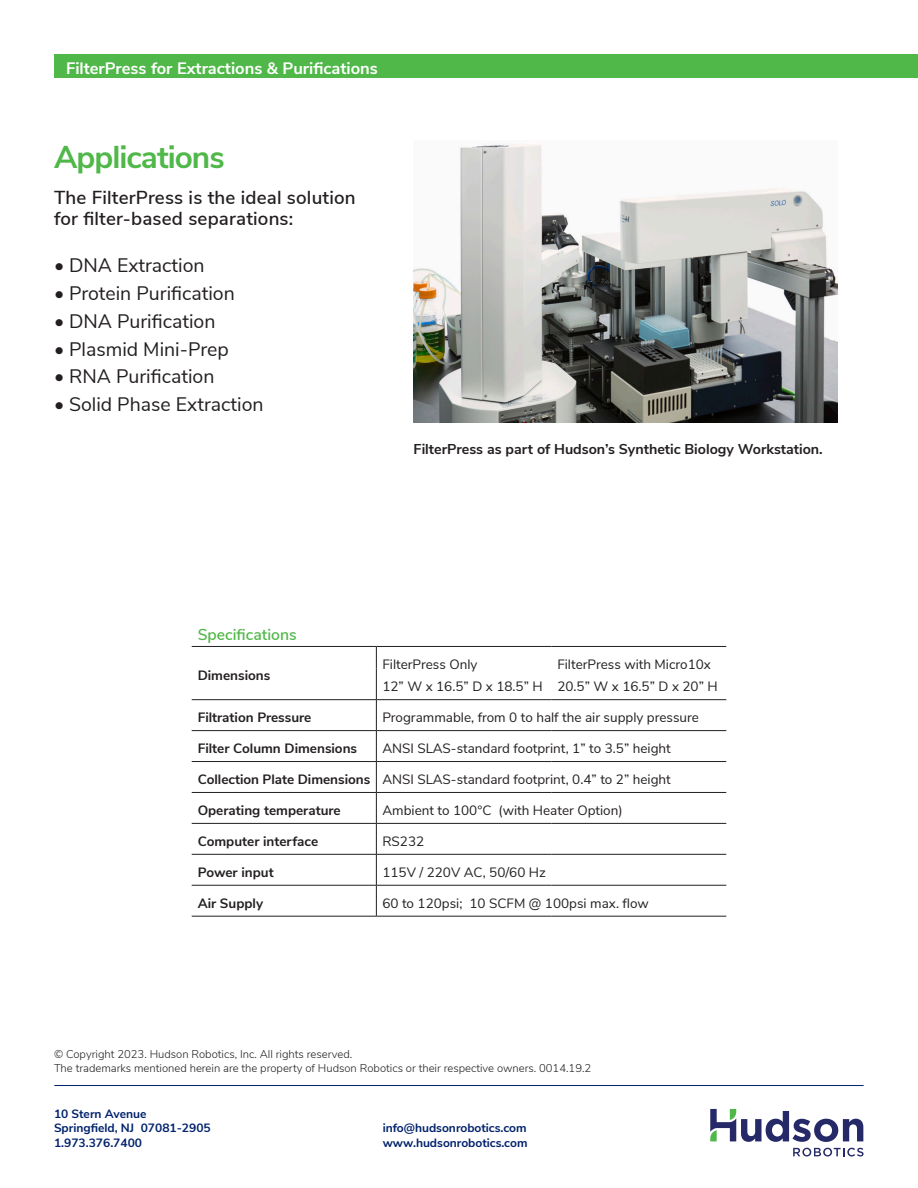
<style>
.page{position:relative;width:918px;height:1188px;background:#fff}
.page>*{position:absolute;margin:0;border:0;box-sizing:border-box;transform-origin:0 0}
.MAIN_Tech_Subhead{font:700 31.5px "Nunito Sans";letter-spacing:-.03em;color:#4fb848}
.t1{font:19.5px "Nunito Sans";color:#231f20}
.BODY_Text_Indent{font:600 18.75px/21px "Nunito Sans";letter-spacing:.01em;color:#231f20}
.t2{font:700 16.5px "Nunito Sans";color:#fff}
.SPEC_HEAD{font:600 15.75px "Nunito Sans";color:#4fb848}
.FIG_LEG{font:700 14.25px "Nunito Sans";color:#231f20}
.SPEC_RIGHT{font:13.5px "Nunito Sans";color:#231f20}
.SPEC_LEFT{font:700 13.5px "Nunito Sans";color:#231f20}
.t3{font:700 12px/14.4px "Nunito Sans";color:#00226b}
.t4{font:300 11.25px/13.5px "Nunito Sans";color:#231f20}
</style>
<div class="page">
<div style="left:54px;top:54px;width:864px;height:24px;background:#4fb848"></div>
<svg style="left:793px;top:1148px;width:71px;height:9px"></svg>
<svg style="left:710px;top:1109px;width:153px;height:33px"></svg>
<hr style="left:54px;top:1085px;width:810px;height:1px;background:#00226b">
<img style="left:414px;top:144px;width:424px;height:279px">
<hr style="left:376px;top:699px;width:175px;height:1px;background:#231f20">
<hr style="left:551px;top:699px;width:175px;height:1px;background:#231f20">
<hr style="left:192px;top:730px;width:184px;height:1px;background:#231f20">
<hr style="left:376px;top:730px;width:175px;height:1px;background:#231f20">
<hr style="left:551px;top:730px;width:175px;height:1px;background:#231f20">
<hr style="left:192px;top:761px;width:184px;height:1px;background:#231f20">
<hr style="left:376px;top:761px;width:175px;height:1px;background:#231f20">
<hr style="left:551px;top:761px;width:175px;height:1px;background:#231f20">
<hr style="left:192px;top:792px;width:184px;height:1px;background:#231f20">
<hr style="left:376px;top:792px;width:175px;height:1px;background:#231f20">
<hr style="left:551px;top:792px;width:175px;height:1px;background:#231f20">
<hr style="left:192px;top:823px;width:184px;height:1px;background:#231f20">
<hr style="left:376px;top:823px;width:175px;height:1px;background:#231f20">
<hr style="left:551px;top:823px;width:175px;height:1px;background:#231f20">
<hr style="left:192px;top:854px;width:184px;height:1px;background:#231f20">
<hr style="left:376px;top:854px;width:175px;height:1px;background:#231f20">
<hr style="left:551px;top:854px;width:175px;height:1px;background:#231f20">
<hr style="left:192px;top:885px;width:184px;height:1px;background:#231f20">
<hr style="left:376px;top:885px;width:175px;height:1px;background:#231f20">
<hr style="left:551px;top:885px;width:175px;height:1px;background:#231f20">
<hr style="left:192px;top:916px;width:184px;height:1px;background:#231f20">
<hr style="left:192px;top:646px;width:184px;height:1px;background:#231f20">
<hr style="left:376px;top:646px;width:175px;height:1px;background:#231f20">
<svg style="left:376px;top:647px;width:1px;height:22px"></svg>
<hr style="left:551px;top:646px;width:175px;height:1px;background:#231f20">
<hr style="left:376px;top:669px;width:1px;height:30px;background:#231f20">
<hr style="left:192px;top:699px;width:184px;height:1px;background:#231f20">
<hr style="left:376px;top:700px;width:1px;height:30px;background:#231f20">
<hr style="left:376px;top:731px;width:1px;height:30px;background:#231f20">
<hr style="left:376px;top:762px;width:1px;height:30px;background:#231f20">
<hr style="left:376px;top:793px;width:1px;height:30px;background:#231f20">
<hr style="left:376px;top:824px;width:1px;height:30px;background:#231f20">
<hr style="left:376px;top:855px;width:1px;height:30px;background:#231f20">
<hr style="left:376px;top:886px;width:1px;height:30px;background:#231f20">
<hr style="left:376px;top:916px;width:175px;height:1px;background:#231f20">
<hr style="left:551px;top:916px;width:175px;height:1px;background:#231f20">
<p class="t2" style="left:66px;top:56px;width:313px">FilterPress for Extractions &amp; Purifications</p>
<p class="MAIN_Tech_Subhead" style="left:54px;top:134px;width:172px">Applications</p>
<p class="BODY_Text_Indent" style="left:54px;top:185px;width:303px">The FilterPress is the ideal solution for filter-based separations:</p>
<p class="t1" style="left:54px;top:251px;width:152px">• DNA Extraction</p>
<p class="t1" style="left:54px;top:279px;width:182px">• Protein Purification</p>
<p class="t1" style="left:54px;top:307px;width:163px">• DNA Purification</p>
<p class="t1" style="left:54px;top:335px;width:176px">• Plasmid Mini-Prep</p>
<p class="t1" style="left:54px;top:362px;width:162px">• RNA Purification</p>
<p class="t1" style="left:54px;top:390px;width:211px">• Solid Phase Extraction</p>
<p class="FIG_LEG" style="left:414px;top:439px;width:411px">FilterPress as part of Hudson’s Synthetic Biology Workstation.</p>
<p class="SPEC_HEAD" style="left:198px;top:623px;width:101px">Specifications</p>
<p class="SPEC_LEFT" style="left:198px;top:665px;width:74px">Dimensions</p>
<p class="SPEC_RIGHT" style="left:382px;top:654px;width:97px">FilterPress Only</p>
<p class="SPEC_RIGHT" style="left:557px;top:654px;width:155px">FilterPress with Micro10x</p>
<p class="SPEC_RIGHT" style="left:382px;top:677px;width:162px">12” W x 16.5” D x 18.5” H</p>
<p class="SPEC_RIGHT" style="left:557px;top:677px;width:162px">20.5” W x 16.5” D x 20” H</p>
<p class="SPEC_LEFT" style="left:198px;top:707px;width:115px">Filtration Pressure</p>
<p class="SPEC_RIGHT" style="left:382px;top:707px;width:318px">Programmable, from 0 to half the air supply pressure</p>
<p class="SPEC_LEFT" style="left:198px;top:738px;width:161px">Filter Column Dimensions</p>
<p class="SPEC_RIGHT" style="left:382px;top:738px;width:290px">ANSI SLAS-standard footprint, 1” to 3.5” height</p>
<p class="SPEC_LEFT" style="left:198px;top:769px;width:174px">Collection Plate Dimensions</p>
<p class="SPEC_RIGHT" style="left:382px;top:769px;width:290px">ANSI SLAS-standard footprint, 0.4” to 2” height</p>
<p class="SPEC_LEFT" style="left:198px;top:800px;width:145px">Operating temperature</p>
<p class="SPEC_RIGHT" style="left:382px;top:800px;width:242px">Ambient to 100°C (with Heater Option)</p>
<p class="SPEC_LEFT" style="left:198px;top:831px;width:122px">Computer interface</p>
<p class="SPEC_RIGHT" style="left:382px;top:831px;width:43px">RS232</p>
<p class="SPEC_LEFT" style="left:198px;top:862px;width:78px">Power input</p>
<p class="SPEC_RIGHT" style="left:382px;top:862px;width:165px">115V / 220V AC, 50/60 Hz</p>
<p class="SPEC_LEFT" style="left:198px;top:893px;width:67px">Air Supply</p>
<p class="SPEC_RIGHT" style="left:382px;top:893px;width:268px">60 to 120psi; 10 SCFM @ 100psi max. flow</p>
<p class="t4" style="left:54px;top:1047px;width:539px">© Copyright 2023. Hudson Robotics, Inc. All rights reserved.<br>The trademarks mentioned herein are the property of Hudson Robotics or their respective owners. 0014.19.2</p>
<p class="t3" style="left:54px;top:1106px;width:158px">10 Stern Avenue<br>Springfield, NJ 07081-2905<br>1.973.376.7400</p>
<p class="t3" style="left:383px;top:1120px;width:146px">info@hudsonrobotics.com www.hudsonrobotics.com</p>
</div>
